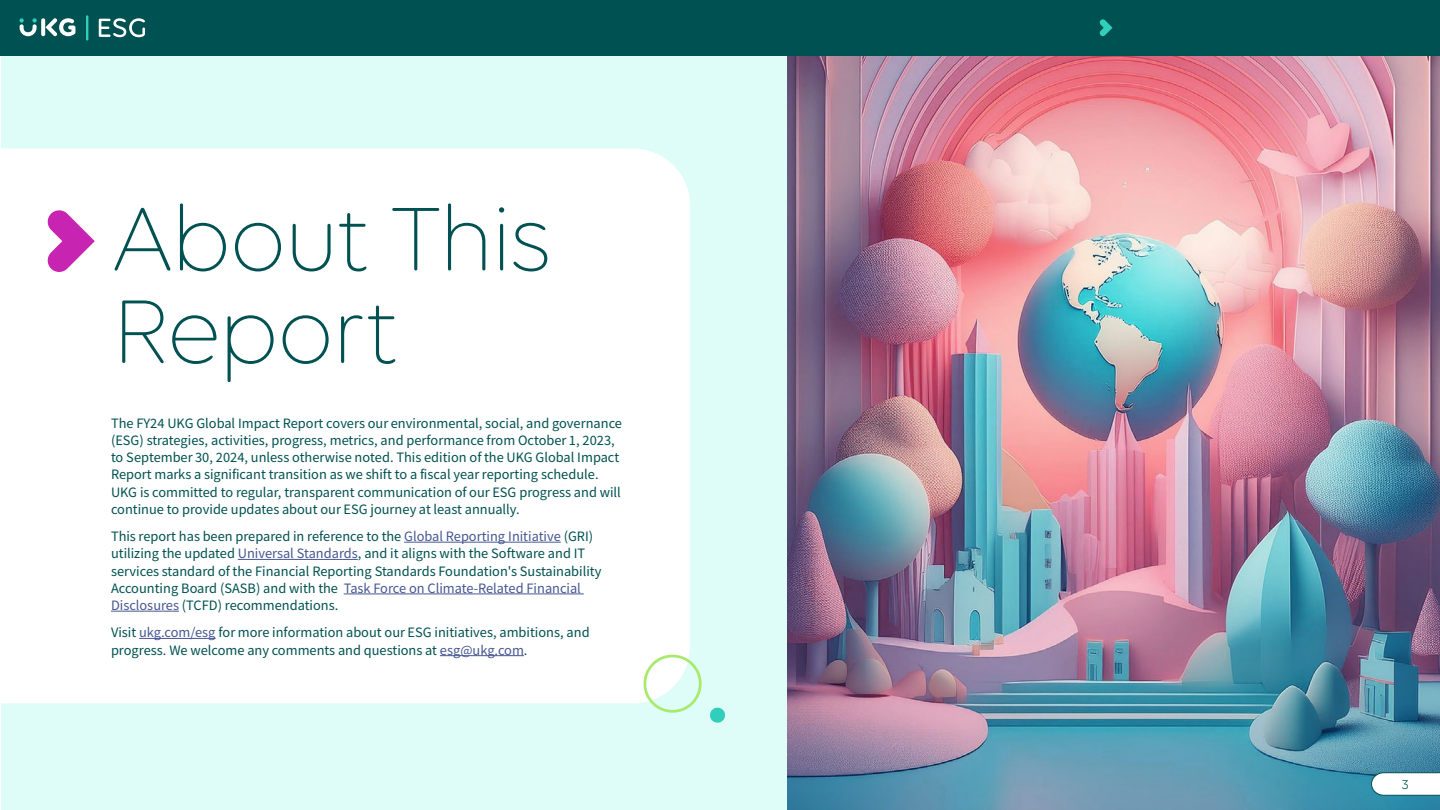
<style>
.page{position:relative;width:1440px;height:810px;background:#fff}
.page>*{position:absolute;margin:0;border:0;box-sizing:border-box;transform-origin:0 0}
.Main_Section_Title{font:300 97.5px/92.5px "Volte Rounded";letter-spacing:-.05em;color:#005151}
.large_body{font:14.38px/17.2px "Source Sans Variable";color:#005151}
.t1{font:13.75px "Volte Rounded";color:#005151}
.s1{color:#465792}
</style>
<div class="page">
<div style="left:2px;top:0;width:786px;height:810px;background:#defdf9"></div>
<img style="left:788px;top:56px;width:652px;height:754px">
<div style="left:1px;top:148px;width:689px;height:555px;background:#fff"></div>
<hr style="left:404px;top:542px;width:157px;height:1px;background:#465792">
<hr style="left:238px;top:559px;width:120px;height:1px;background:#465792">
<hr style="left:344px;top:594px;width:240px;height:1px;background:#465792">
<hr style="left:111px;top:611px;width:68px;height:1px;background:#465792">
<hr style="left:139px;top:638px;width:77px;height:1px;background:#465792">
<hr style="left:440px;top:655px;width:84px;height:1px;background:#465792">
<svg style="left:47px;top:209px;width:48px;height:63px;background:#e086d3"></svg>
<svg style="left:641px;top:652px;width:84px;height:71px"></svg>
<div style="left:0;top:0;width:1440px;height:56px;background:#005151"></div>
<svg style="left:41px;top:18px;width:4px;height:18px"></svg>
<svg style="left:45px;top:18px;width:30px;height:18px"></svg>
<svg style="left:19px;top:18px;width:18px;height:18px"></svg>
<hr style="left:86px;top:15px;width:2px;height:25px;background:#30cfba">
<svg style="left:99px;top:18px;width:46px;height:19px"></svg>
<svg style="left:1099px;top:19px;width:14px;height:17px"></svg>
<svg style="left:1371px;top:772px;width:69px;height:24px"></svg>
<p class="Main_Section_Title" style="left:111px;top:190px;width:443px">About This<br>Report</p>
<p class="large_body" style="left:111px;top:414px;width:513px">The FY24 UKG Global Impact Report covers our environmental, social, and governance (ESG) strategies, activities, progress, metrics, and performance from October 1, 2023, to September 30, 2024, unless otherwise noted. This edition of the UKG Global Impact Report marks a significant transition as we shift to a fiscal year reporting schedule.<br>UKG is committed to regular, transparent communication of our ESG progress and will continue to provide updates about our ESG journey at least annually.</p>
<p class="large_body" style="left:111px;top:528px;width:492px">This report has been prepared in reference to the <span class="s1">Global Reporting Initiative</span> (GRI) utilizing the updated <span class="s1">Universal Standards</span>, and it aligns with the Software and IT services standard of the Financial Reporting Standards Foundation's Sustainability Accounting Board (SASB) and with the <span class="s1">Task Force on Climate-Related Financial Disclosures</span> (TCFD) recommendations.</p>
<p class="large_body" style="left:111px;top:624px;width:480px">Visit <span class="s1">ukg.com/esg</span> for more information about our ESG initiatives, ambitions, and progress. We welcome any comments and questions at <span class="s1">esg@ukg.com</span>.</p>
<p class="t1" style="left:1402px;top:776px;width:9px">3</p>
</div>
